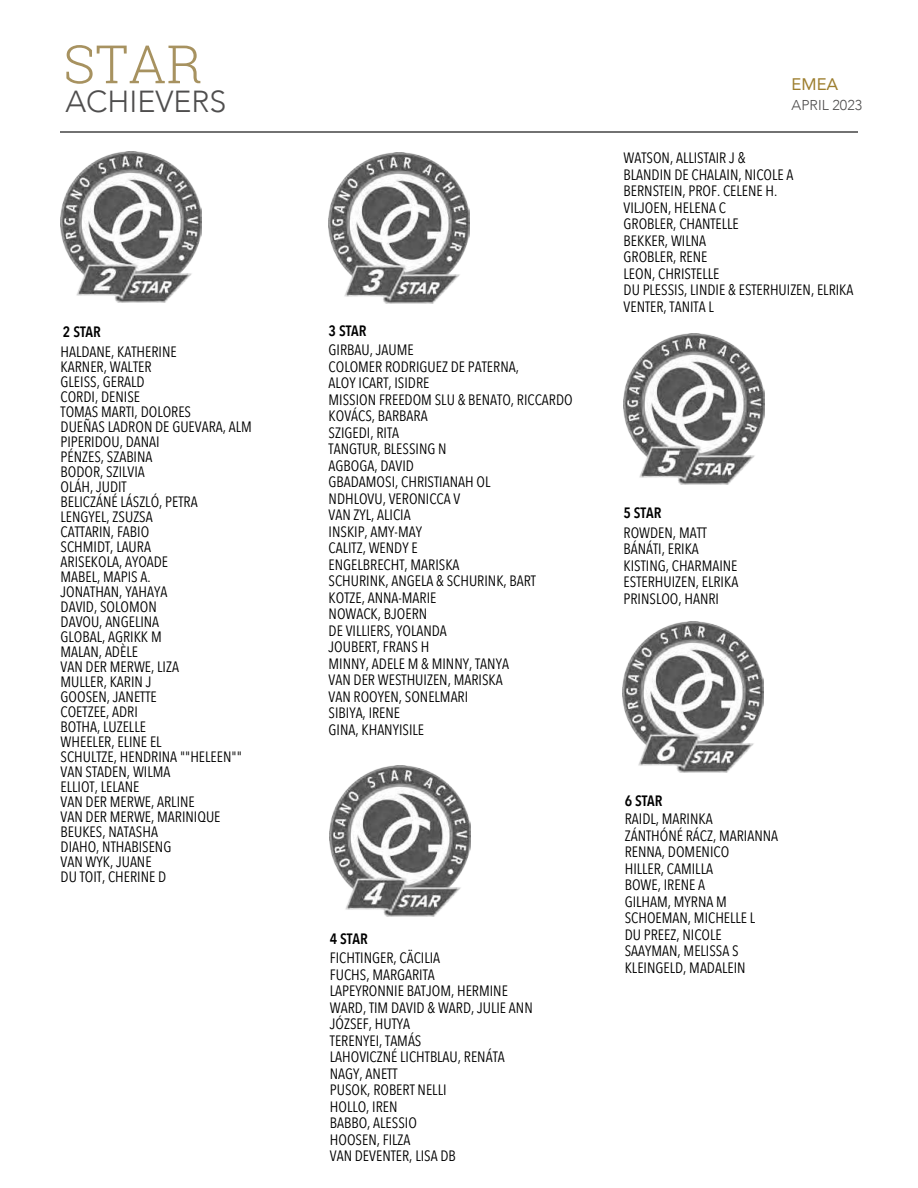
<style>
.page{position:relative;width:918px;height:1188px;background:#fff}
.page>*{position:absolute;margin:0;border:0;box-sizing:border-box;transform-origin:0 0}
.t1{font:300 52.95px "Roboto Slab";color:#a79260}
.t2{font:300 30.3px "Avenir";color:#4f4e4e}
.t3{font:16.65px "Avenir";color:#9d7e2e}
.t4{font:15px/16.5px "Avenir Next Condensed";color:#000}
.t5{font:600 15px "Avenir Next Condensed";letter-spacing:-.005em;color:#000}
.t6{font:300 14.25px "Avenir";color:#4e4d4d}
</style>
<div class="page">
<img style="left:61px;top:152px;width:140px;height:150px">
<img style="left:329px;top:152px;width:140px;height:152px">
<img style="left:330px;top:765px;width:141px;height:151px">
<img style="left:624px;top:333px;width:140px;height:151px">
<img style="left:622px;top:621px;width:141px;height:151px">
<hr style="left:61px;top:131px;width:797px;height:2px;background:#727272">
<h1 class="t1" style="left:64px;top:28px;width:140px">STAR</h1>
<h2 class="t2" style="left:65px;top:83px;width:162px">ACHIEVERS</h2>
<p class="t5" style="left:63px;top:318px;width:39px">2 STAR</p>
<p class="t5" style="left:329px;top:318px;width:39px">3 STAR</p>
<p class="t4" style="left:329px;top:341px;width:246px">GIRBAU, JAUME<br>COLOMER RODRIGUEZ DE PATERNA,<br>ALOY ICART, ISIDRE<br>MISSION FREEDOM SLU &amp; BENATO, RICCARDO<br>KOVÁCS, BARBARA<br>SZIGEDI, RITA<br>TANGTUR, BLESSING N<br>AGBOGA, DAVID<br>GBADAMOSI, CHRISTIANAH OL<br>NDHLOVU, VERONICCA V<br>VAN ZYL, ALICIA<br>INSKIP, AMY-MAY<br>CALITZ, WENDY E<br>ENGELBRECHT, MARISKA<br>SCHURINK, ANGELA &amp; SCHURINK, BART<br>KOTZE, ANNA-MARIE<br>NOWACK, BJOERN<br>DE VILLIERS, YOLANDA<br>JOUBERT, FRANS H<br>MINNY, ADELE M &amp; MINNY, TANYA<br>VAN DER WESTHUIZEN, MARISKA<br>VAN ROOYEN, SONELMARI<br>SIBIYA, IRENE<br>GINA, KHANYISILE</p>
<p class="t4" style="left:61px;top:343px;width:193px;line-height:15px">HALDANE, KATHERINE<br>KARNER, WALTER<br>GLEISS, GERALD<br>CORDI, DENISE<br>TOMAS MARTI, DOLORES<br>DUEÑAS LADRON DE GUEVARA, ALM<br>PIPERIDOU, DANAI<br>PÉNZES, SZABINA<br>BODOR, SZILVIA<br>OLÁH, JUDIT<br>BELICZÁNÉ LÁSZLÓ, PETRA<br>LENGYEL, ZSUZSA<br>CATTARIN, FABIO<br>SCHMIDT, LAURA<br>ARISEKOLA, AYOADE<br>MABEL, MAPIS A.<br>JONATHAN, YAHAYA<br>DAVID, SOLOMON<br>DAVOU, ANGELINA<br>GLOBAL, AGRIKK M<br>MALAN, ADÈLE<br>VAN DER MERWE, LIZA<br>MULLER, KARIN J<br>GOOSEN, JANETTE<br>COETZEE, ADRI<br>BOTHA, LUZELLE<br>WHEELER, ELINE EL<br>SCHULTZE, HENDRINA ""HELEEN""<br>VAN STADEN, WILMA<br>ELLIOT, LELANE<br>VAN DER MERWE, ARLINE<br>VAN DER MERWE, MARINIQUE<br>BEUKES, NATASHA<br>DIAHO, NTHABISENG<br>VAN WYK, JUANE<br>DU TOIT, CHERINE D</p>
<p class="t5" style="left:330px;top:926px;width:39px">4 STAR</p>
<p class="t4" style="left:330px;top:949px;width:204px">FICHTINGER, CÄCILIA<br>FUCHS, MARGARITA<br>LAPEYRONNIE BATJOM, HERMINE<br>WARD, TIM DAVID &amp; WARD, JULIE ANN<br>JÓZSEF, HUTYA<br>TERENYEI, TAMÁS<br>LAHOVICZNÉ LICHTBLAU, RENÁTA<br>NAGY, ANETT<br>PUSOK, ROBERT NELLI<br>HOLLO, IREN<br>BABBO, ALESSIO<br>HOOSEN, FILZA<br>VAN DEVENTER, LISA DB</p>
<p class="t3" style="left:792px;top:71px;width:48px">EMEA</p>
<p class="t6" style="left:792px;top:97px;width:72px">APRIL 2023</p>
<p class="t4" style="left:624px;top:149px;width:231px">WATSON, ALLISTAIR J &amp;<br>BLANDIN DE CHALAIN, NICOLE A<br>BERNSTEIN, PROF. CELENE H.<br>VILJOEN, HELENA C<br>GROBLER, CHANTELLE<br>BEKKER, WILNA<br>GROBLER, RENE<br>LEON, CHRISTELLE<br>DU PLESSIS, LINDIE &amp; ESTERHUIZEN, ELRIKA<br>VENTER, TANITA L</p>
<p class="t5" style="left:624px;top:500px;width:39px">5 STAR</p>
<p class="t4" style="left:624px;top:524px;width:116px">ROWDEN, MATT<br>BÁNÁTI, ERIKA<br>KISTING, CHARMAINE<br>ESTERHUIZEN, ELRIKA<br>PRINSLOO, HANRI</p>
<p class="t5" style="left:625px;top:788px;width:39px">6 STAR</p>
<p class="t4" style="left:625px;top:810px;width:155px">RAIDL, MARINKA<br>ZÁNTHÓNÉ RÁCZ, MARIANNA<br>RENNA, DOMENICO<br>HILLER, CAMILLA<br>BOWE, IRENE A<br>GILHAM, MYRNA M<br>SCHOEMAN, MICHELLE L<br>DU PREEZ, NICOLE<br>SAAYMAN, MELISSA S<br>KLEINGELD, MADALEIN</p>
</div>
